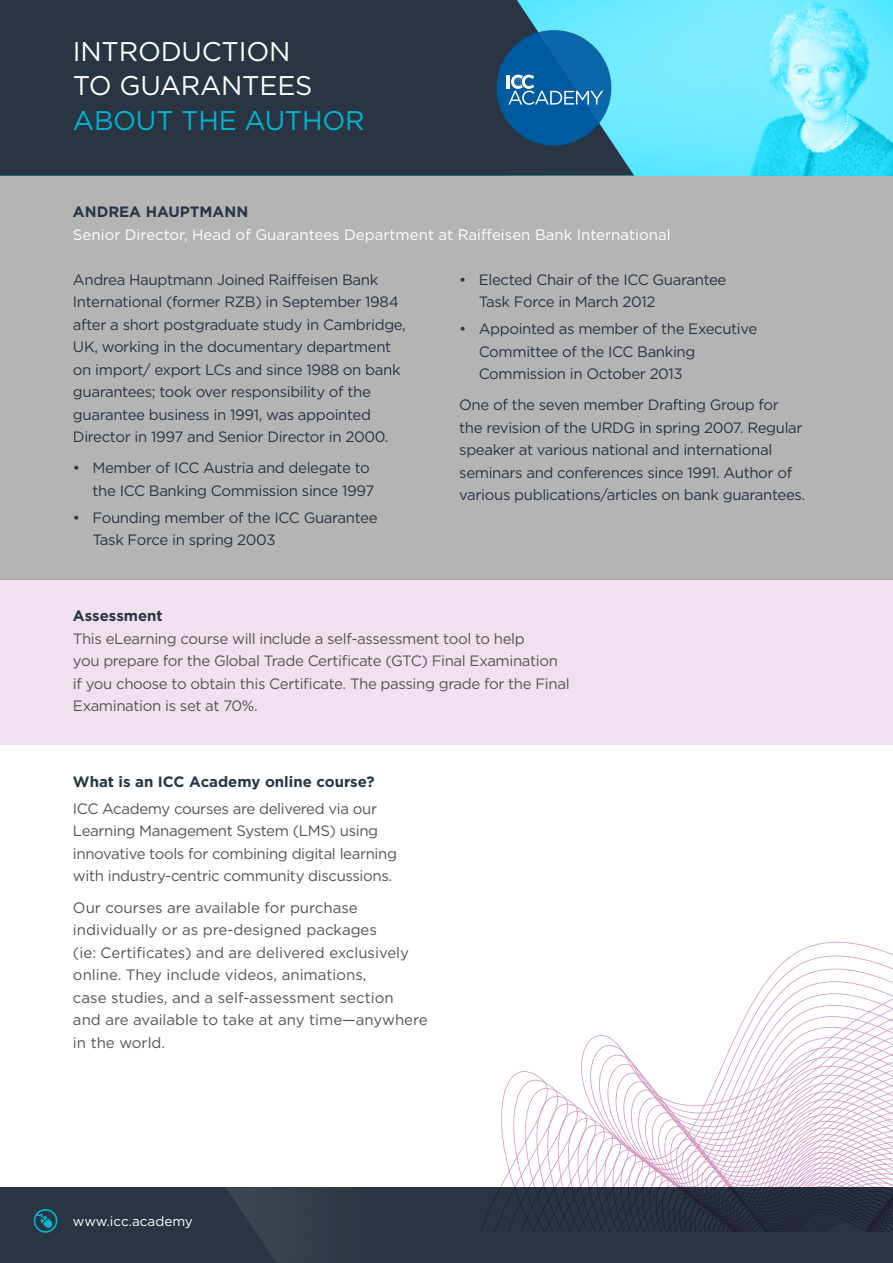
<style>
.page{position:relative;width:893px;height:1263px;background:#fff}
.page>*{position:absolute;margin:0;border:0;box-sizing:border-box;transform-origin:0 0}
.t1{font:27px/34.5px "Gotham";letter-spacing:-.01em;color:#fff}
.t2{font:27px "Gotham";letter-spacing:-.01em;color:#00b4d2}
.t3{font:15px/22.5px "Gotham";letter-spacing:-.025em;color:#293542}
.t4{font:15px/22.5px "Gotham";letter-spacing:-.025em;color:#555454}
.t5{font:15px/22.5px "Gotham";color:#555454}
.t6{font:15px "Gotham";color:#fff}
.t7{font:700 15px "Gotham";color:#293542}
.t8{font:13.5px "Gotham";color:#fff}
</style>
<div class="page">
<div style="left:0;top:1187px;width:893px;height:76px;background:#293542"></div>
<img style="left:264px;top:1244px;width:34px;height:19px">
<img style="left:634px;top:0;width:259px;height:176px">
<div style="left:0;top:176px;width:893px;height:403px;background:#b5b4b4"></div>
<svg style="left:0;top:0;width:634px;height:176px;fill:#293542"></svg>
<svg style="left:497px;top:30px;width:114px;height:115px"></svg>
<div style="left:0;top:579px;width:893px;height:166px;background:#f1e1ef"></div>
<svg style="left:33px;top:942px;width:860px;height:302px"></svg>
<h1 class="t1" style="left:73px;top:33px;width:241px">INTRODUCTION<br>TO GUARANTEES</h1>
<h1 class="t2" style="left:73px;top:103px;width:293px">ABOUT THE AUTHOR</h1>
<p class="t7" style="left:73px;top:202px;width:177px">ANDREA HAUPTMANN</p>
<p class="t6" style="left:73px;top:225px;width:599px">Senior Director, Head of Guarantees Department at Raiffeisen Bank International</p>
<p class="t3" style="left:73px;top:268px;width:334px">Andrea Hauptmann Joined Raiffeisen Bank International (former RZB) in September 1984 after a short postgraduate study in Cambridge, UK, working in the documentary department on import/ export LCs and since 1988 on bank guarantees; took over responsibility of the guarantee business in 1991, was appointed Director in 1997 and Senior Director in 2000.</p>
<p class="t3" style="left:73px;top:456px;width:303px;text-align:right">• Member of ICC Austria and delegate to the ICC Banking Commission since 1997</p>
<p class="t3" style="left:92px;top:506px;width:287px;text-indent:-20px">• Founding member of the ICC Guarantee<br>Task Force in spring 2003</p>
<p class="t3" style="left:479px;top:268px;width:249px;text-indent:-20px">• Elected Chair of the ICC Guarantee<br>Task Force in March 2012</p>
<p class="t3" style="left:479px;top:317px;width:280px;text-indent:-20px">• Appointed as member of the Executive<br>Committee of the ICC Banking<br>Commission in October 2013</p>
<p class="t3" style="left:459px;top:393px;width:348px">One of the seven member Drafting Group for the revision of the URDG in spring 2007. Regular speaker at various national and international seminars and conferences since 1991. Author of various publications/articles on bank guarantees.</p>
<p class="t7" style="left:73px;top:606px;width:91px">Assessment</p>
<p class="t4" style="left:73px;top:627px;width:498px">This eLearning course will include a self-assessment tool to help<br>you prepare for the Global Trade Certificate (GTC) Final Examination if you choose to obtain this Certificate. The passing grade for the Final Examination is set at 70%.</p>
<p class="t7" style="left:73px;top:772px;width:303px">What is an ICC Academy online course?</p>
<p class="t4" style="left:73px;top:797px;width:325px">ICC Academy courses are delivered via our Learning Management System (LMS) using innovative tools for combining digital learning with industry-centric community discussions.</p>
<p class="t5" style="left:73px;top:896px;width:356px">Our courses are available for purchase individually or as pre-designed packages<br>(ie: Certificates) and are delivered exclusively online. They include videos, animations,<br>case studies, and a self-assessment section<br>and are available to take at any time—anywhere in the world.</p>
<p class="t8" style="left:73px;top:1213px;width:121px">www.icc.academy</p>
</div>
